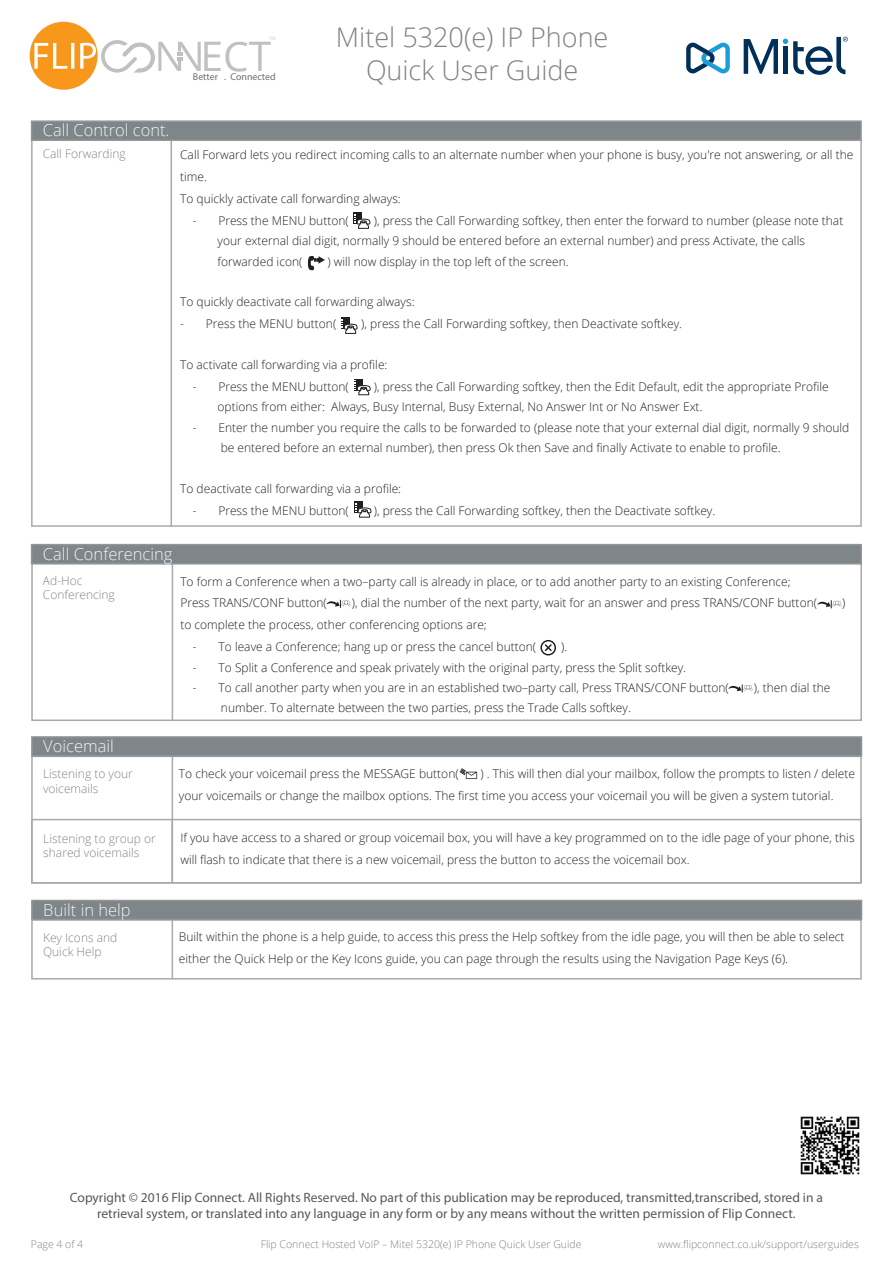
<style>
.page{position:relative;width:893px;height:1263px;background:#fff}
.page>*{position:absolute;margin:0;border:0;box-sizing:border-box;transform-origin:0 0}
.t1{font:40.65px "Open Sans";color:#c0c0c0}
.t2{font:300 27px "Open Sans";color:#808285}
.t3{font:300 16.5px "Open Sans";color:#f2f3f4}
.t4{font:13.5px/16.2px "Myriad Pro";color:#57585a;text-align:center}
.t5{font:300 12px/21.9px "Open Sans";color:#231f20}
.t6{font:300 12px/14.4px "Open Sans";color:#7e868a}
.t7{font:300 10.5px "Open Sans";color:#808285}
.t8{font:9.9px "Myriad Pro";color:#6d6f70}
.t9{font:5.1px "Myriad Pro";color:#d1d2d3}
</style>
<div class="page">
<div style="left:31px;top:563px;width:831px;height:158px;border:2px solid #a8a9ad"></div>
<hr style="left:172px;top:564px;width:1px;height:156px;background:#a8a9ad">
<hr style="left:172px;top:756px;width:1px;height:127px;background:#a8a9ad">
<img style="left:800px;top:1116px;width:60px;height:59px">
<hr style="left:171px;top:137px;width:1px;height:389px;background:#a8a9ad">
<div style="left:30px;top:22px;width:68px;height:68px;background:#f7981d;border-radius:34px"></div>
<img style="left:34px;top:43px;width:62px;height:26px">
<svg style="left:101px;top:40px;width:100px;height:33px"></svg>
<svg style="left:686px;top:43px;width:44px;height:30px"></svg>
<svg style="left:744px;top:37px;width:104px;height:38px"></svg>
<div style="left:31px;top:120px;width:831px;height:21px;background:#7e868a;border:2px solid #939598"></div>
<div style="left:31px;top:544px;width:831px;height:20px;background:#7e868a;border:2px solid #939598"></div>
<svg style="left:327px;top:600px;width:24px;height:8px"></svg>
<svg style="left:817px;top:600px;width:25px;height:8px"></svg>
<svg style="left:540px;top:640px;width:16px;height:15px"></svg>
<svg style="left:728px;top:684px;width:25px;height:8px"></svg>
<div style="left:31px;top:736px;width:831px;height:21px;background:#7e868a;border:2px solid #939598"></div>
<svg style="left:459px;top:768px;width:18px;height:11px"></svg>
<div style="left:31px;top:819px;width:831px;height:64px;border:2px solid #a8a9ad"></div>
<hr style="left:171px;top:819px;width:2px;height:64px;background:#a8a9ad">
<div style="left:353px;top:212px;width:9px;height:12px;background:#231f20"></div>
<svg style="left:354px;top:214px;width:17px;height:15px"></svg>
<svg style="left:308px;top:255px;width:17px;height:16px"></svg>
<div style="left:341px;top:318px;width:8px;height:11px;background:#231f20"></div>
<svg style="left:341px;top:319px;width:17px;height:15px"></svg>
<div style="left:354px;top:379px;width:8px;height:12px;background:#231f20"></div>
<svg style="left:354px;top:380px;width:17px;height:15px"></svg>
<div style="left:354px;top:501px;width:9px;height:12px;background:#231f20"></div>
<svg style="left:355px;top:503px;width:17px;height:15px"></svg>
<div style="left:31px;top:919px;width:831px;height:60px;border:2px solid #a8a9ad"></div>
<hr style="left:172px;top:920px;width:1px;height:59px;background:#a8a9ad">
<div style="left:31px;top:900px;width:831px;height:20px;background:#7e868a;border:2px solid #939598"></div>
<h3 class="t3" style="left:43px;top:119px;width:128px">Call Control cont.</h3>
<p class="t9" style="left:269px;top:35px;width:8px">TM</p>
<h1 class="t1" style="left:201px;top:28px;width:72px">ECT</h1>
<p class="t8" style="left:193px;top:71px;width:84px">Better . Connected</p>
<h2 class="t2" style="left:336px;top:19px;width:274px">Mitel 5320(e) IP Phone</h2>
<h2 class="t2" style="left:366px;top:52px;width:214px">Quick User Guide</h2>
<p class="t6" style="left:43px;top:146px;width:84px">Call Forwarding</p>
<p class="t5" style="left:180px;top:143px;width:675px">Call Forward lets you redirect incoming calls to an alternate number when your phone is busy, you're not answering, or all the time.<br>To quickly activate call forwarding always:</p>
<p class="t5" style="left:193px;top:209px;width:158px">- Press the MENU button(</p>
<p class="t5" style="left:218px;top:210px;width:627px;line-height:20.4px;text-indent:156px">), press the Call Forwarding softkey, then enter the forward to number (please note that your external dial digit, normally 9 should be entered before an external number) and press Activate, the calls forwarded icon(</p>
<p class="t5" style="left:327px;top:250px;width:243px">) will now display in the top left of the screen.</p>
<p class="t5" style="left:180px;top:291px;width:236px">To quickly deactivate call forwarding always:</p>
<p class="t5" style="left:180px;top:313px;width:158px">- Press the MENU button(</p>
<p class="t5" style="left:361px;top:313px;width:322px">), press the Call Forwarding softkey, then Deactivate softkey.</p>
<p class="t5" style="left:180px;top:353px;width:209px">To activate call forwarding via a profile:</p>
<p class="t5" style="left:193px;top:375px;width:158px">- Press the MENU button(</p>
<p class="t5" style="left:218px;top:376px;width:613px;line-height:20.4px;text-indent:156px">), press the Call Forwarding softkey, then the Edit Default, edit the appropriate Profile options from either: Always, Busy Internal, Busy External, No Answer Int or No Answer Ext.</p>
<p class="t5" style="left:221px;top:417px;width:630px;line-height:20.4px;text-indent:-28px">- Enter the number you require the calls to be forwarded to (please note that your external dial digit, normally 9 should be entered before an external number), then press Ok then Save and finally Activate to enable to profile.</p>
<p class="t5" style="left:180px;top:477px;width:222px">To deactivate call forwarding via a profile:</p>
<p class="t5" style="left:193px;top:499px;width:158px">- Press the MENU button(</p>
<p class="t5" style="left:374px;top:499px;width:343px">), press the Call Forwarding softkey, then the Deactivate softkey.</p>
<h3 class="t3" style="left:43px;top:542px;width:131px">Call Conferencing</h3>
<p class="t6" style="left:43px;top:573px;width:73px">Ad-Hoc<br>Conferencing</p>
<p class="t5" style="left:180px;top:570px;width:612px">To form a Conference when a two–party call is already in place, or to add another party to an existing Conference;<br>Press TRANS/CONF button(</p>
<p class="t5" style="left:352px;top:592px;width:467px">), dial the number of the next party, wait for an answer and press TRANS/CONF button(</p>
<p class="t5" style="left:842px;top:592px;width:5px">)</p>
<p class="t5" style="left:180px;top:614px;width:308px">to complete the process, other conferencing options are;</p>
<p class="t5" style="left:193px;top:636px;width:345px">- To leave a Conference; hang up or press the cancel button(</p>
<p class="t5" style="left:561px;top:636px;width:8px">).</p>
<p class="t5" style="left:193px;top:656px;width:495px">- To Split a Conference and speak privately with the original party, press the Split softkey.</p>
<p class="t5" style="left:193px;top:676px;width:537px">- To call another party when you are in an established two–party call, Press TRANS/CONF button(</p>
<p class="t5" style="left:754px;top:676px;width:78px">), then dial the</p>
<p class="t5" style="left:221px;top:697px;width:411px">number. To alternate between the two parties, press the Trade Calls softkey.</p>
<h3 class="t3" style="left:43px;top:735px;width:72px">Voicemail</h3>
<p class="t5" style="left:179px;top:762px;width:678px;text-indent:302px">) . This will then dial your mailbox, follow the prompts to listen / delete your voicemails or change the mailbox options. The first time you access your voicemail you will be given a system tutorial.</p>
<p class="t6" style="left:43px;top:766px;width:91px">Listening to your voicemails</p>
<p class="t5" style="left:179px;top:762px;width:281px">To check your voicemail press the MESSAGE button(</p>
<p class="t6" style="left:43px;top:831px;width:114px">Listening to group or shared voicemails</p>
<p class="t5" style="left:180px;top:826px;width:676px">If you have access to a shared or group voicemail box, you will have a key programmed on to the idle page of your phone, this will flash to indicate that there is a new voicemail, press the button to access the voicemail box.</p>
<h3 class="t3" style="left:43px;top:899px;width:89px">Built in help</h3>
<p class="t6" style="left:43px;top:930px;width:76px">Key Icons and<br>Quick Help</p>
<p class="t5" style="left:179px;top:926px;width:667px">Built within the phone is a help guide, to access this press the Help softkey from the idle page, you will then be able to select either the Quick Help or the Key Icons guide, you can page through the results using the Navigation Page Keys (6).</p>
<p class="t4" style="left:70px;top:1189px;width:754px">Copyright © 2016 Flip Connect. All Rights Reserved. No part of this publication may be reproduced, transmitted,transcribed, stored in a retrieval system, or translated into any language in any form or by any means without the written permission of Flip Connect.</p>
<p class="t7" style="left:31px;top:1237px;width:54px">Page 4 of 4</p>
<p class="t7" style="left:261px;top:1237px;width:322px">Flip Connect Hosted VoIP – Mitel 5320(e) IP Phone Quick User Guide</p>
<p class="t7" style="left:658px;top:1237px;width:202px">www.flipconnect.co.uk/support/userguides</p>
</div>
